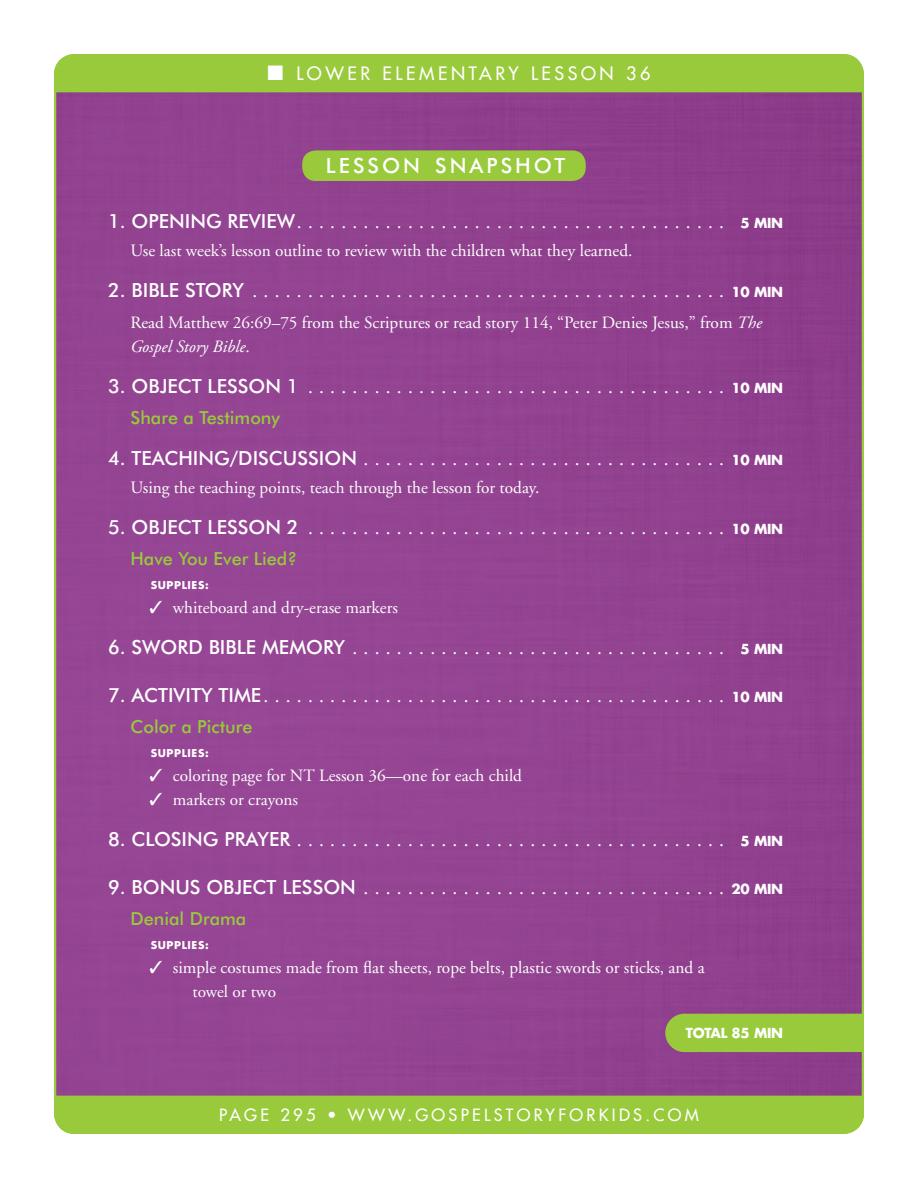
<style>
.page{position:relative;width:918px;height:1188px;background:#fff}
.page>*{position:absolute;margin:0;border:0;box-sizing:border-box;transform-origin:0 0}
.HEAD{font:500 21px "Futura BT";letter-spacing:.145em;color:#fff}
.LS_Subhead{font:19.5px "Adobe Garamond";color:#fff}
.LS_Subhead_2{font:500 18px "Futura BT";color:#99ca3b}
.t1{font:18px "Futura";letter-spacing:.2em;color:#fff}
.LS_Copy{font:17.25px/24px "Adobe Garamond";color:#fff}
.t2{font:16.5px "Futura";letter-spacing:.2em;color:#fff}
.LS_Total_Mins{font:700 13.5px "Futura";letter-spacing:-.02em;color:#fff}
.LS_Supply_List_Inden{font:700 10.5px "Futura";letter-spacing:.06em;color:#fff}
.s1{font-family:"Futura BT";font-weight:500}
.s2{font-family:"Futura";font-weight:700;font-size:13.5px}
.s3{font-style:italic}
</style>
<div class="page">
<div style="left:57px;top:92px;width:804px;height:1004px;background:#924391"></div>
<div style="left:54px;top:54px;width:810px;height:38px;background:#99ca3b"></div>
<div style="left:54px;top:1096px;width:810px;height:38px;background:#99ca3b"></div>
<div style="left:665px;top:1014px;width:199px;height:38px;background:#99ca3b"></div>
<div style="left:302px;top:150px;width:284px;height:31px;background:#99ca3b;border-radius:14px"></div>
<p class="t1" style="left:267px;top:62px;width:385px">■ LOWER ELEMENTARY LESSON 36</p>
<p class="HEAD" style="left:326px;top:153px;width:241px">LESSON SNAPSHOT</p>
<p class="LS_Subhead" style="left:108px;top:212px;width:677px"><span class="s1">1. OPENING REVIEW</span>....................................... <span class="s2">5 MIN</span></p>
<p class="LS_Copy" style="left:130px;top:239px;width:504px">Use last week’s lesson outline to review with the children what they learned.</p>
<p class="LS_Subhead" style="left:108px;top:281px;width:677px"><span class="s1">2. BIBLE STORY</span> ........................................... <span class="s2">10 MIN</span></p>
<p class="LS_Copy" style="left:130px;top:311px;width:633px">Read Matthew 26:69–75 from the Scriptures or read story 114, “Peter Denies Jesus,” from <span class="s3">The<br>Gospel Story Bible</span>.</p>
<p class="LS_Subhead" style="left:108px;top:377px;width:677px"><span class="s1">3. OBJECT LESSON 1</span> ...................................... <span class="s2">10 MIN</span></p>
<p class="LS_Subhead_2" style="left:130px;top:407px;width:151px">Share a Testimony</p>
<p class="LS_Subhead" style="left:108px;top:449px;width:677px"><span class="s1">4. TEACHING/DISCUSSION</span>................................. <span class="s2">10 MIN</span></p>
<p class="LS_Copy" style="left:130px;top:476px;width:410px">Using the teaching points, teach through the lesson for today.</p>
<p class="LS_Subhead" style="left:108px;top:518px;width:677px"><span class="s1">5. OBJECT LESSON 2</span> ...................................... <span class="s2">10 MIN</span></p>
<p class="LS_Subhead_2" style="left:130px;top:548px;width:168px">Have You Ever Lied?</p>
<p class="LS_Supply_List_Inden" style="left:151px;top:578px;width:60px">SUPPLIES:</p>
<p class="LS_Copy" style="left:150px;top:596px;width:250px">✓ whiteboard and dry-erase markers</p>
<p class="LS_Subhead" style="left:108px;top:638px;width:677px"><span class="s1">6. SWORD BIBLE MEMORY</span>.................................. <span class="s2">5 MIN</span></p>
<p class="LS_Subhead" style="left:108px;top:686px;width:677px"><span class="s1">7. ACTIVITY TIME</span>.......................................... <span class="s2">10 MIN</span></p>
<p class="LS_Subhead_2" style="left:130px;top:716px;width:123px">Color a Picture</p>
<p class="LS_Supply_List_Inden" style="left:151px;top:746px;width:60px">SUPPLIES:</p>
<p class="LS_Copy" style="left:150px;top:764px;width:374px">✓ coloring page for NT Lesson 36—one for each child</p>
<p class="LS_Copy" style="left:150px;top:788px;width:150px">✓ markers or crayons</p>
<p class="LS_Subhead" style="left:108px;top:830px;width:677px"><span class="s1">8. CLOSING PRAYER</span>....................................... <span class="s2">5 MIN</span></p>
<p class="LS_Subhead" style="left:108px;top:878px;width:677px"><span class="s1">9. BONUS OBJECT LESSON</span>................................. <span class="s2">20 MIN</span></p>
<p class="LS_Subhead_2" style="left:130px;top:908px;width:117px">Denial Drama</p>
<p class="LS_Supply_List_Inden" style="left:151px;top:938px;width:60px">SUPPLIES:</p>
<p class="LS_Copy" style="left:192px;top:956px;width:514px;text-indent:-43px">✓ simple costumes made from flat sheets, rope belts, plastic swords or sticks, and a towel or two</p>
<p class="LS_Total_Mins" style="left:686px;top:1024px;width:99px">TOTAL 85 MIN</p>
<p class="t2" style="left:219px;top:1105px;width:481px">PAGE 295 • WWW.GOSPELSTORYFORKIDS.COM</p>
</div>
